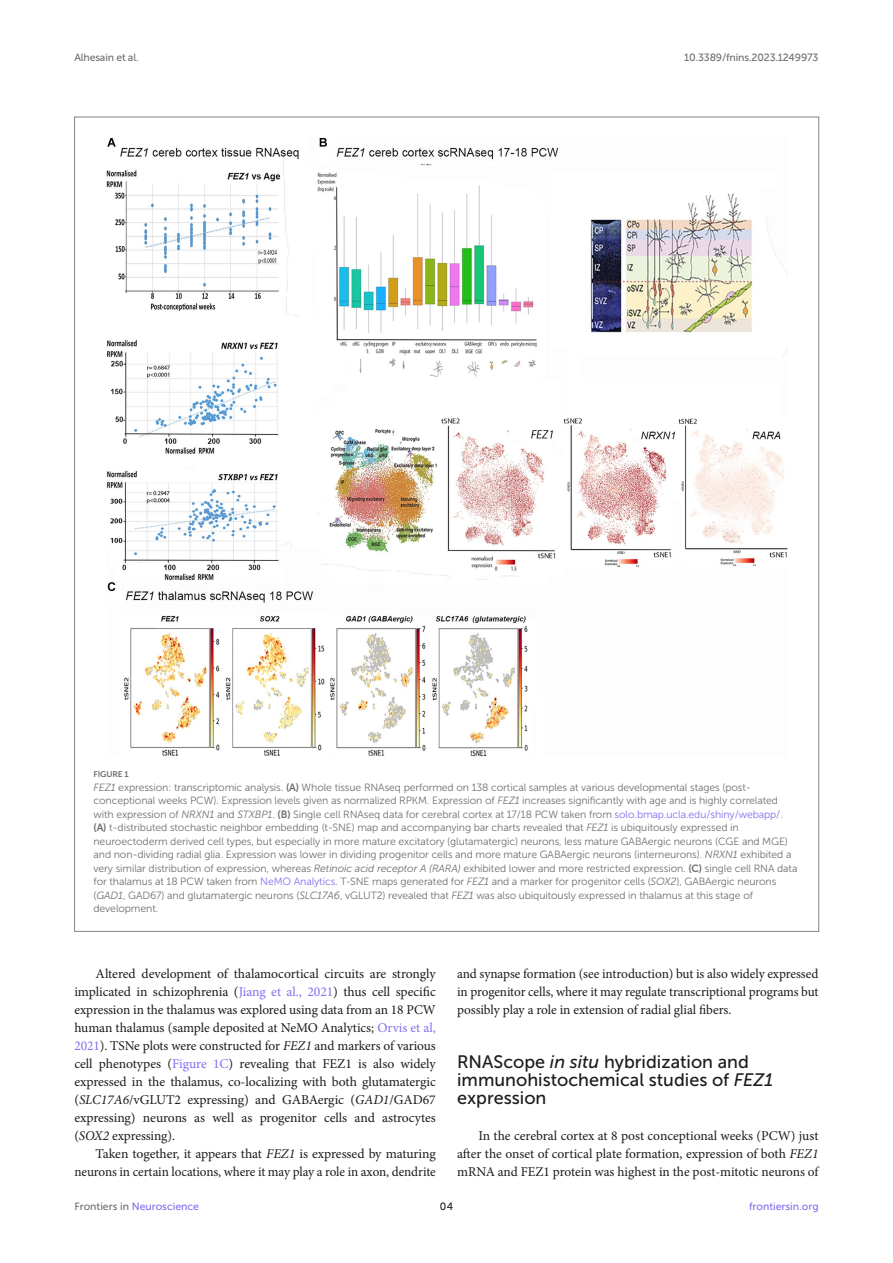
<style>
.page{position:relative;width:893px;height:1263px;background:#fff}
.page>*{position:absolute;margin:0;border:0;box-sizing:border-box;transform-origin:0 0}
.HEAD_2{font:18px/18px "Museo Sans 500";color:#1b1c1b}
.TEXT{font:13.5px/18px "Minion Pro";letter-spacing:-.01em;color:#1b1c1b;text-align:justify}
.TEXT_FLUSH{font:13.5px/18px "Minion Pro";color:#1b1c1b;text-align:justify}
.FIG_LEG{font:10.5px/13.5px "Museo Sans 300";letter-spacing:-.01em;color:#706f70}
.t1{font:10.5px "Museo Sans 500";letter-spacing:-.015em;color:#706f70}
.t2{font:10.5px "Museo Sans 500";color:#856df0}
.t3{font:10.5px "Museo Sans 500";color:#1b1c1b}
.FIG_HD{font:8.25px "Museo Sans 700";letter-spacing:-.01em;color:#706f70}
.s1{font-style:italic}
.s2{font-family:"Museo Sans 700"}
.s3{color:#856df0}
.s4{color:#706f70}
</style>
<div class="page">
<img style="left:106px;top:138px;width:682px;height:619px">
<p class="t1" style="left:74px;top:51px;width:66px">Alhesain et al.</p>
<p class="t1" style="left:684px;top:51px;width:136px">10.3389/fnins.2023.1249973</p>
<p class="FIG_HD" style="left:94px;top:770px;width:37px">FIGURE 1</p>
<p class="FIG_LEG" style="left:94px;top:781px;width:705px"><span class="s1">FEZ1</span> expression: transcriptomic analysis. <span class="s2">(A)</span> Whole tissue RNAseq performed on 138 cortical samples at various developmental stages (post&shy;conceptional weeks PCW). Expression levels given as normalized RPKM. Expression of <span class="s1">FEZ1</span> increases significantly with age and is highly correlated with expression of <span class="s1">NRXN1</span> and <span class="s1">STXBP1</span>. <span class="s2">(B)</span> Single cell RNAseq data for cerebral cortex at 17/18 PCW taken from <span class="s3">solo.bmap.ucla.edu/shiny/webapp/</span>. <span class="s2">(A)</span> t-distributed stochastic neighbor embedding (t-SNE) map and accompanying bar charts revealed that <span class="s1">FEZ1</span> is ubiquitously expressed in neuroectoderm derived cell types, but especially in more mature excitatory (glutamatergic) neurons, less mature GABAergic neurons (CGE and MGE) and non-dividing radial glia. Expression was lower in dividing progenitor cells and more mature GABAergic neurons (interneurons). <span class="s1">NRXN1</span> exhibited a very similar distribution of expression, whereas <span class="s1">Retinoic acid receptor A (RARA)</span> exhibited lower and more restricted expression. <span class="s2">(C)</span> single cell RNA data for thalamus at 18 PCW taken from <span class="s3">NeMO Analytics</span>. T-SNE maps generated for <span class="s1">FEZ1</span> and a marker for progenitor cells (<span class="s1">SOX2</span>), GABAergic neurons (<span class="s1">GAD1</span>, GAD67) and glutamatergic neurons (<span class="s1">SLC17A6</span>, vGLUT2) revealed that <span class="s1">FEZ1</span> was also ubiquitously expressed in thalamus at this stage of development.</p>
<p class="TEXT" style="left:74px;top:965px;width:363px;text-indent:21px">Altered development of thalamocortical circuits are strongly implicated in schizophrenia (<span class="s3">Jiang et al., 2021</span>) thus cell specific expression in the thalamus was explored using data from an 18 PCW human thalamus (sample deposited at NeMO Analytics; <span class="s3">Orvis et al, 2021</span>). TSNe plots were constructed for <span class="s1">FEZ1</span> and markers of various cell phenotypes (<span class="s3">Figure 1C</span>) revealing that FEZ1 is also widely expressed in the thalamus, co-localizing with both glutamatergic (<span class="s1">SLC17A6</span>/vGLUT2 expressing) and GABAergic (<span class="s1">GAD1</span>/GAD67 expressing) neurons as well as progenitor cells and astrocytes (<span class="s1">SOX2</span> expressing).</p>
<p class="TEXT" style="left:74px;top:1145px;width:363px;text-align:right">Taken together, it appears that <span class="s1">FEZ1</span> is expressed by maturing neurons in certain locations, where it may play a role in axon, dendrite</p>
<p class="TEXT" style="left:457px;top:965px;width:363px">and synapse formation (see introduction) but is also widely expressed in progenitor cells, where it may regulate transcriptional programs but possibly play a role in extension of radial glial fibers.</p>
<p class="HEAD_2" style="left:457px;top:1053px;width:318px">RNAScope <span class="s1">in situ</span> hybridization and immunohistochemical studies of <span class="s1">FEZ1 </span>expression</p>
<p class="TEXT_FLUSH" style="left:457px;top:1127px;width:363px;text-indent:21px">In the cerebral cortex at 8 post conceptional weeks (PCW) just after the onset of cortical plate formation, expression of both <span class="s1">FEZ1 </span>mRNA and FEZ1 protein was highest in the post-mitotic neurons of</p>
<p class="t2" style="left:74px;top:1200px;width:126px"><span class="s4">Frontiers in</span> Neuroscience</p>
<p class="t3" style="left:440px;top:1200px;width:15px">04</p>
<p class="t2" style="left:749px;top:1200px;width:71px">frontiersin.org</p>
</div>
